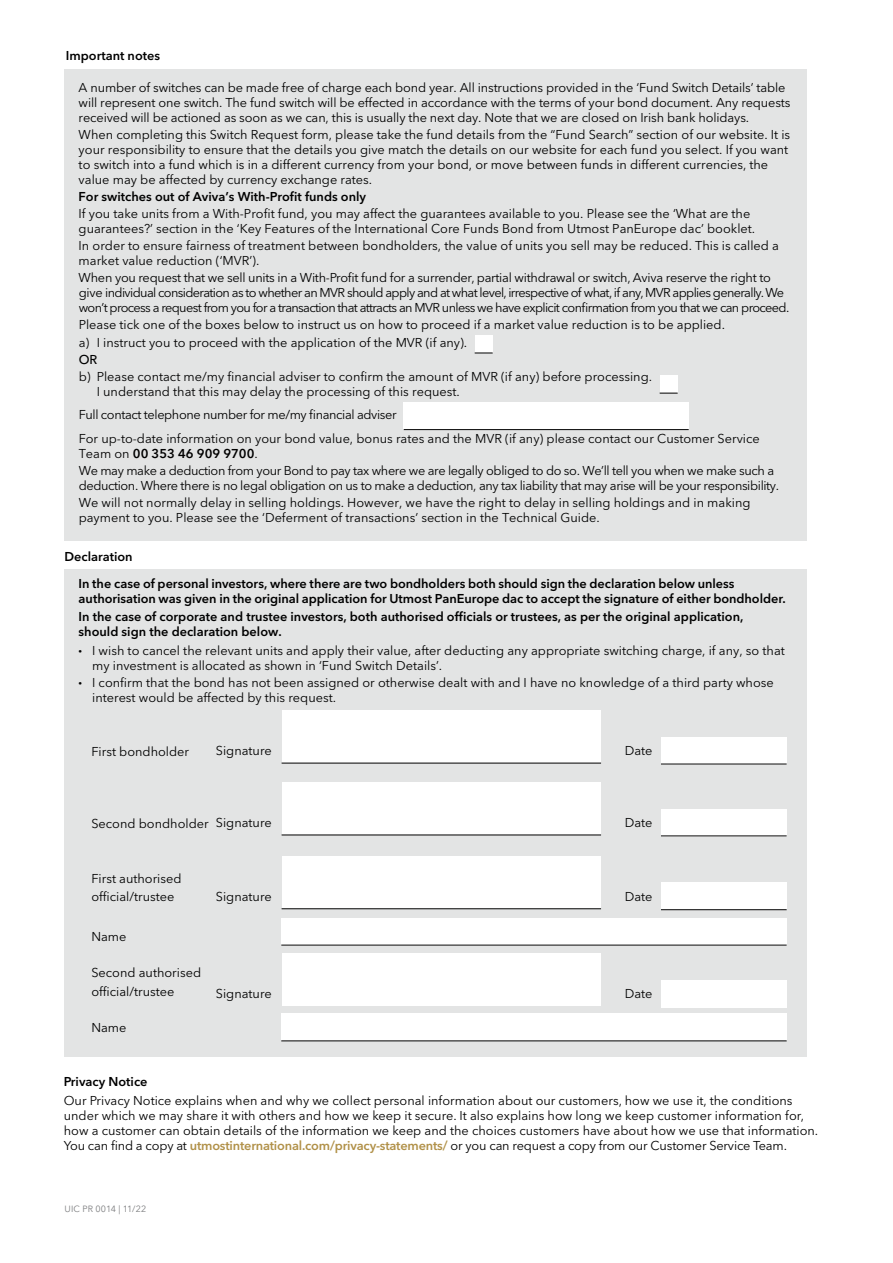
<style>
.page{position:relative;width:893px;height:1263px;background:#fff}
.page>*{position:absolute;margin:0;border:0;box-sizing:border-box;transform-origin:0 0}
.t1{font:12.75px/15px "Avenir Next LT Pro";color:#000}
.t2{font:600 12.75px/15px "Avenir Next LT Pro";color:#000}
.t3{font:12.75px/15px "Avenir Next LT Pro";letter-spacing:-.05em;color:#000}
.t4{font:12.75px/17.1px "Avenir Next LT Pro";letter-spacing:-.03em;color:#000}
.t5{font:500 12.75px "Avenir Next LT Pro";color:#000}
.t6{font:9px "Avenir Next LT Pro";letter-spacing:.02em;color:#7b7c7e}
.s1{font-weight:600}
.s2{font-weight:600;color:#b19149}
</style>
<div class="page">
<div style="left:64px;top:69px;width:743px;height:987px;background:#e3e4e4"></div>
<div style="left:64px;top:541px;width:745px;height:27px;background:#fff"></div>
<div style="left:282px;top:710px;width:318px;height:53px;background:#fff"></div>
<hr style="left:282px;top:763px;width:319px;height:1px;background:#000">
<div style="left:661px;top:737px;width:126px;height:27px;background:#fff"></div>
<hr style="left:661px;top:764px;width:126px;height:1px;background:#000">
<div style="left:282px;top:782px;width:318px;height:53px;background:#fff"></div>
<hr style="left:282px;top:835px;width:319px;height:1px;background:#000">
<div style="left:661px;top:809px;width:126px;height:27px;background:#fff"></div>
<hr style="left:661px;top:836px;width:126px;height:1px;background:#000">
<div style="left:282px;top:856px;width:318px;height:52px;background:#fff"></div>
<hr style="left:282px;top:908px;width:319px;height:1px;background:#000">
<div style="left:661px;top:883px;width:126px;height:27px;background:#fff"></div>
<hr style="left:661px;top:909px;width:126px;height:1px;background:#000">
<div style="left:282px;top:953px;width:318px;height:53px;background:#fff"></div>
<div style="left:661px;top:980px;width:126px;height:27px;background:#fff"></div>
<div style="left:281px;top:918px;width:506px;height:27px;background:#fff"></div>
<hr style="left:281px;top:945px;width:506px;height:1px;background:#000">
<div style="left:281px;top:1014px;width:506px;height:27px;background:#fff"></div>
<hr style="left:281px;top:1040px;width:506px;height:1px;background:#000">
<div style="left:404px;top:403px;width:285px;height:27px;background:#fff"></div>
<hr style="left:404px;top:429px;width:285px;height:1px;background:#000">
<div style="left:475px;top:335px;width:18px;height:18px;background:#fff"></div>
<svg style="left:475px;top:353px;width:18px;height:1px"></svg>
<div style="left:660px;top:376px;width:18px;height:17px;background:#fff"></div>
<svg style="left:660px;top:393px;width:18px;height:1px"></svg>
<p class="t2" style="left:66px;top:48px;width:96px">Important notes</p>
<p class="t1" style="left:79px;top:80px;width:713px">A number of switches can be made free of charge each bond year. All instructions provided in the ‘Fund Switch Details’ table will represent one switch. The fund switch will be effected in accordance with the terms of your bond document. Any requests received will be actioned as soon as we can, this is usually the next day. Note that we are closed on Irish bank holidays.</p>
<p class="t1" style="left:79px;top:127px;width:713px">When completing this Switch Request form, please take the fund details from the “Fund Search” section of our website. It is your responsibility to ensure that the details you give match the details on our website for each fund you select. If you want to switch into a fund which is in a different currency from your bond, or move between funds in different currencies, the value may be affected by currency exchange rates.</p>
<p class="t2" style="left:79px;top:189px;width:289px">For switches out of Aviva’s With-Profit funds only</p>
<p class="t1" style="left:79px;top:206px;width:678px">If you take units from a With-Profit fund, you may affect the guarantees available to you. Please see the ‘What are the guarantees?’ section in the ‘Key Features of the International Core Funds Bond from Utmost PanEurope dac’ booklet.</p>
<p class="t1" style="left:79px;top:238px;width:702px">In order to ensure fairness of treatment between bondholders, the value of units you sell may be reduced. This is called a market value reduction (‘MVR’).</p>
<p class="t3" style="left:79px;top:270px;width:712px">When you request that we sell units in a With-Profit fund for a surrender, partial withdrawal or switch, Aviva reserve the right to give individual consideration as to whether an MVR should apply and at what level, irrespective of what, if any, MVR applies generally. We won’t process a request from you for a transaction that attracts an MVR unless we have explicit confirmation from you that we can proceed.</p>
<p class="t1" style="left:79px;top:316px;width:648px;line-height:17.1px">Please tick one of the boxes below to instruct us on how to proceed if a market value reduction is to be applied. a) I instruct you to proceed with the application of the MVR (if any).</p>
<p class="t5" style="left:79px;top:351px;width:20px">OR</p>
<p class="t1" style="left:97px;top:369px;width:557px;text-indent:-18px">b) Please contact me/my financial adviser to confirm the amount of MVR (if any) before processing.<br>I understand that this may delay the processing of this request.</p>
<p class="t1" style="left:79px;top:403px;width:682px;line-height:23.5px">Full contact telephone number for me/my financial adviser<br>For up-to-date information on your bond value, bonus rates and the MVR (if any) please contact our Customer Service</p>
<p class="t4" style="left:79px;top:445px;width:697px">Team on <span class="s1">00 353 46 909 9700</span>.<br>We may make a deduction from your Bond to pay tax where we are legally obliged to do so. We’ll tell you when we make such a</p>
<p class="t4" style="left:79px;top:477px;width:702px">deduction. Where there is no legal obligation on us to make a deduction, any tax liability that may arise will be your responsibility.<br>We will not normally delay in selling holdings. However, we have the right to delay in selling holdings and in making</p>
<p class="t1" style="left:79px;top:510px;width:523px">payment to you. Please see the ‘Deferment of transactions’ section in the Technical Guide.</p>
<p class="t2" style="left:64px;top:549px;width:70px">Declaration</p>
<p class="t2" style="left:79px;top:576px;width:708px">In the case of personal investors, where there are two bondholders both should sign the declaration below unless authorisation was given in the original application for Utmost PanEurope dac to accept the signature of either bondholder.</p>
<p class="t2" style="left:79px;top:608px;width:666px">In the case of corporate and trustee investors, both authorised officials or trustees, as per the original application, should sign the declaration below.</p>
<p class="t1" style="left:92px;top:643px;width:694px;text-indent:-13px"><sup>●</sup> I wish to cancel the relevant units and apply their value, after deducting any appropriate switching charge, if any, so that my investment is allocated as shown in ‘Fund Switch Details’.</p>
<p class="t1" style="left:92px;top:675px;width:683px;text-indent:-13px"><sup>●</sup> I confirm that the bond has not been assigned or otherwise dealt with and I have no knowledge of a third party whose interest would be affected by this request.</p>
<p class="t1" style="left:91px;top:744px;width:99px">First bondholder</p>
<p class="t1" style="left:216px;top:743px;width:57px">Signature</p>
<p class="t1" style="left:91px;top:816px;width:119px">Second bondholder</p>
<p class="t1" style="left:216px;top:815px;width:57px">Signature</p>
<p class="t1" style="left:91px;top:869px;width:92px;line-height:18px">First authorised official/trustee</p>
<p class="t1" style="left:91px;top:929px;width:37px">Name</p>
<p class="t1" style="left:91px;top:964px;width:111px;line-height:18px">Second authorised official/trustee</p>
<p class="t1" style="left:91px;top:1019px;width:37px">Name</p>
<p class="t1" style="left:216px;top:889px;width:57px">Signature</p>
<p class="t1" style="left:216px;top:986px;width:57px">Signature</p>
<p class="t1" style="left:625px;top:743px;width:29px">Date</p>
<p class="t1" style="left:625px;top:815px;width:29px">Date</p>
<p class="t1" style="left:625px;top:889px;width:29px">Date</p>
<p class="t1" style="left:625px;top:986px;width:29px">Date</p>
<p class="t2" style="left:64px;top:1073px;width:85px">Privacy Notice</p>
<p class="t1" style="left:64px;top:1093px;width:756px">Our Privacy Notice explains when and why we collect personal information about our customers, how we use it, the conditions under which we may share it with others and how we keep it secure. It also explains how long we keep customer information for, how a customer can obtain details of the information we keep and the choices customers have about how we use that information.<br>You can find a copy at <span class="s2">utmostinternational.com/privacy-statements/</span> or you can request a copy from our Customer Service Team.</p>
<p class="t6" style="left:64px;top:1204px;width:84px">UIC PR 0014 | 11/22</p>
</div>
